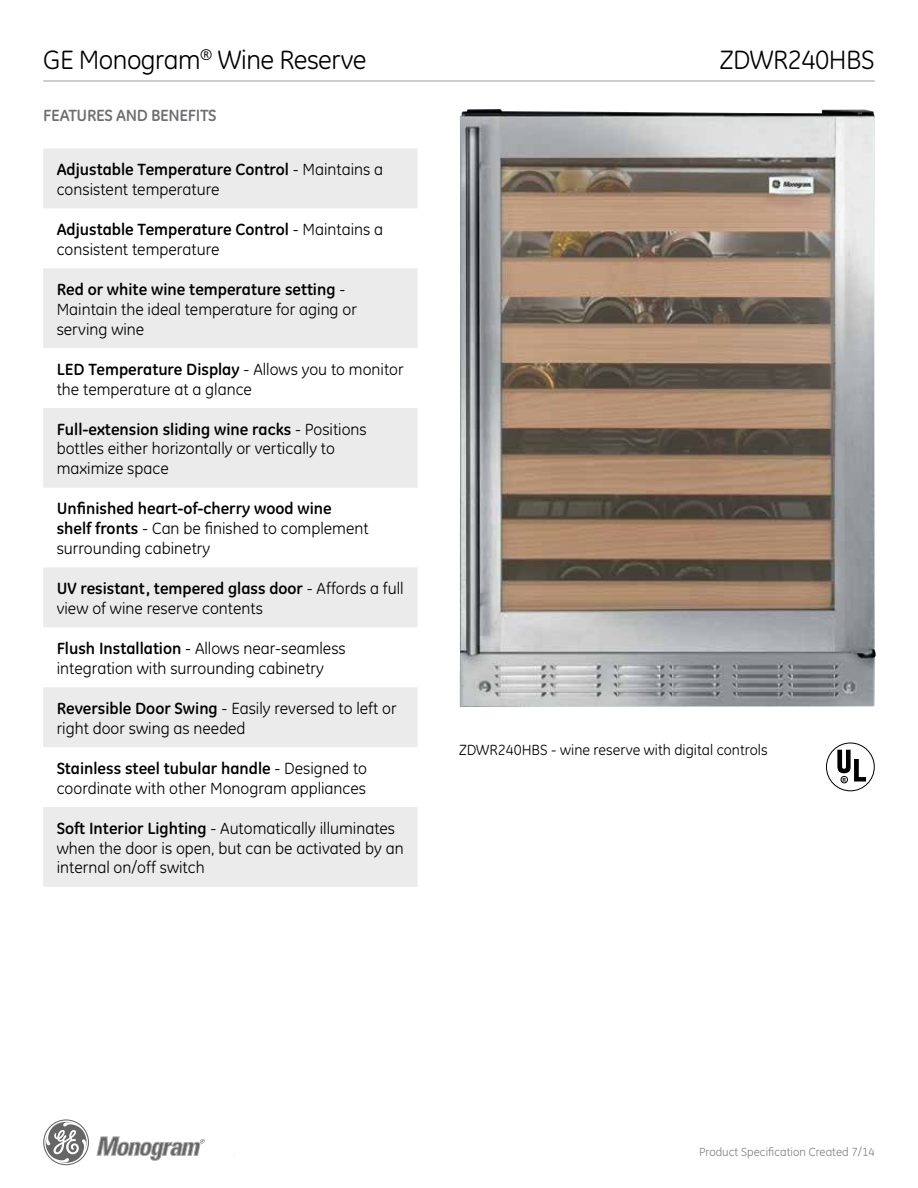
<style>
.page{position:relative;width:918px;height:1188px;background:#fff}
.page>*{position:absolute;margin:0;border:0;box-sizing:border-box;transform-origin:0 0}
.t1{font:27px "GE Inspira";letter-spacing:-.02em;color:#000}
.t2{font:16.5px/19.8px "GE Inspira";color:#000}
.t3{font:700 16.5px "GE Inspira";letter-spacing:-.02em;color:#6d6e71}
.t4{font:15px "GE Inspira";color:#000}
.t5{font:12px "GE Inspira";color:#808285}
.t6{font:700 5.7px "Helvetica";color:#000;scale:.85 1}
.s1{font-weight:700}
</style>
<div class="page">
<svg style="left:97px;top:1136px;width:108px;height:25px"></svg>
<svg style="left:43px;top:1119px;width:46px;height:46px"></svg>
<hr style="left:43px;top:80px;width:832px;height:2px;background:#a7a9ac">
<svg style="left:43px;top:148px;width:375px;height:739px;fill:#ebebec"></svg>
<svg style="left:837px;top:750px;width:29px;height:32px"></svg>
<div style="left:841px;top:776px;width:7px;height:7px;border:1px solid #000;border-radius:50%"></div>
<div style="left:826px;top:742px;width:49px;height:49px;border:1px solid #000;border-radius:50%"></div>
<img style="left:459px;top:109px;width:417px;height:598px">
<h1 class="t1" style="left:43px;top:44px;width:325px">GE Monogram<sup>®</sup> Wine Reserve</h1>
<p class="t3" style="left:43px;top:105px;width:175px">FEATURES AND BENEFITS</p>
<p class="t2" style="left:57px;top:160px;width:328px"><span class="s1">Adjustable Temperature Control</span> - Maintains a consistent temperature</p>
<p class="t2" style="left:57px;top:219px;width:328px"><span class="s1">Adjustable Temperature Control</span> - Maintains a consistent temperature</p>
<p class="t2" style="left:57px;top:279px;width:302px"><span class="s1">Red or white wine temperature setting</span> -<br>Maintain the ideal temperature for aging or serving wine</p>
<p class="t2" style="left:57px;top:359px;width:349px"><span class="s1">LED Temperature Display</span> - Allows you to monitor the temperature at a glance</p>
<p class="t2" style="left:57px;top:419px;width:312px"><span class="s1">Full-extension sliding wine racks</span> - Positions bottles either horizontally or vertically to maximize space</p>
<p class="t2" style="left:57px;top:499px;width:313px"><span class="s1">Unfinished heart-of-cherry wood wine shelf fronts</span> - Can be finished to complement surrounding cabinetry</p>
<p class="t2" style="left:57px;top:579px;width:348px"><span class="s1">UV resistant, tempered glass door</span> - Affords a full view of wine reserve contents</p>
<p class="t2" style="left:57px;top:638px;width:291px"><span class="s1">Flush Installation</span> - Allows near-seamless integration with surrounding cabinetry</p>
<p class="t2" style="left:57px;top:698px;width:342px"><span class="s1">Reversible Door Swing</span> - Easily reversed to left or right door swing as needed</p>
<p class="t2" style="left:57px;top:758px;width:312px"><span class="s1">Stainless steel tubular handle</span> - Designed to coordinate with other Monogram appliances</p>
<p class="t2" style="left:57px;top:818px;width:348px"><span class="s1">Soft Interior Lighting</span> - Automatically illuminates when the door is open, but can be activated by an internal on/off switch</p>
<h1 class="t1" style="left:720px;top:44px;width:157px">ZDWR240HBS</h1>
<p class="t4" style="left:459px;top:741px;width:310px">ZDWR240HBS - wine reserve with digital controls</p>
<p class="t6" style="left:843px;top:775px;width:6px">R</p>
<p class="t5" style="left:699px;top:1145px;width:177px">Product Specification Created 7/14</p>
</div>
